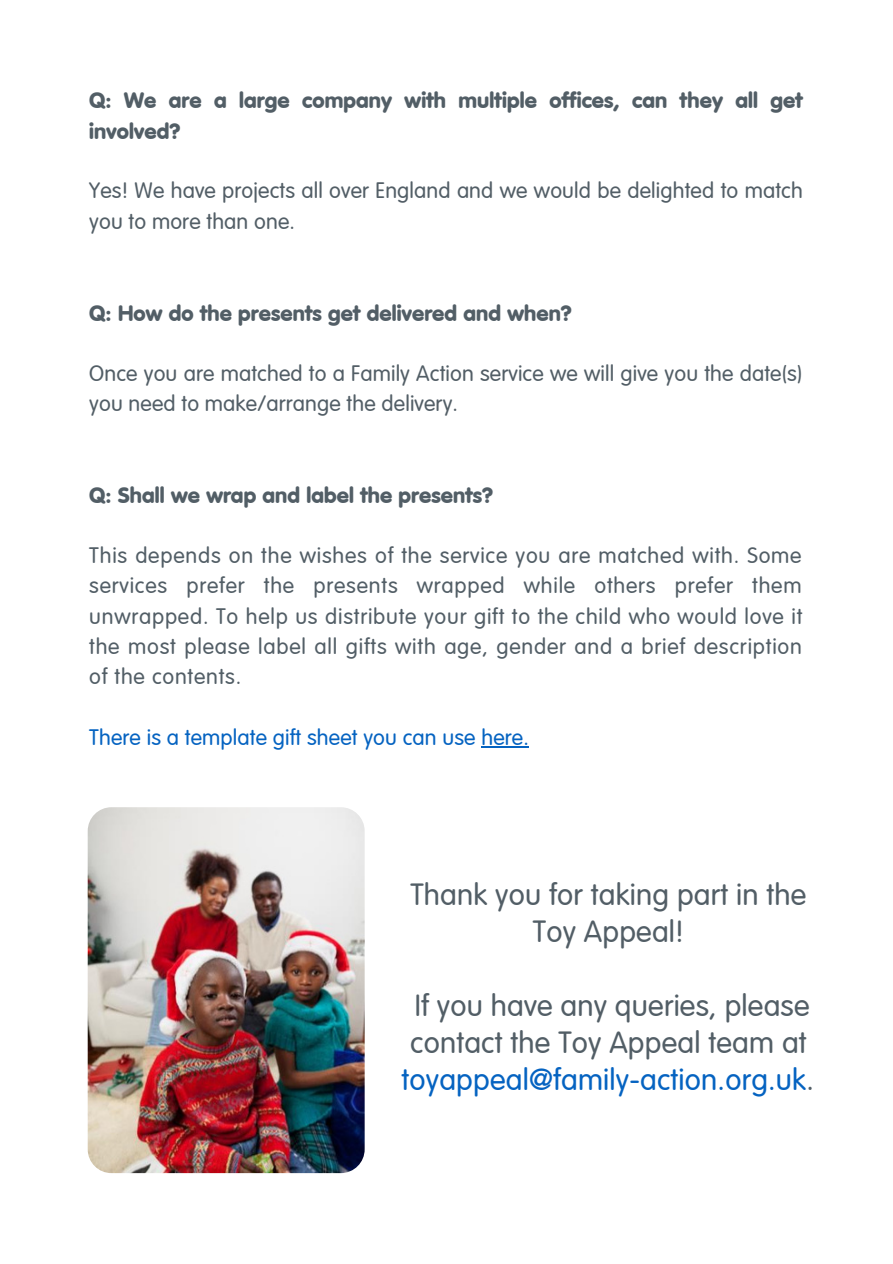
<style>
.page{position:relative;width:893px;height:1264px;background:#fff}
.page>*{position:absolute;margin:0;border:0;box-sizing:border-box;transform-origin:0 0}
.t1{font:300 30px/37px "VAG Rounded Std";letter-spacing:.005em;color:#525e66;text-align:center}
.t2{font:300 30px "VAG Rounded Std";letter-spacing:.005em;color:#0563c1}
.t3{font:300 21.9px/30.3px "VAG Rounded Std";letter-spacing:.005em;color:#525e66}
.t4{font:900 21.9px/30.3px "VAG Rounded";letter-spacing:.005em;color:#525e66}
.t5{font:300 21.9px "VAG Rounded Std";letter-spacing:.005em;color:#0563c1}
.s1{color:#525e66}
</style>
<div class="page">
<hr style="left:481px;top:746px;width:48px;height:1px;background:#0563c1">
<img style="left:88px;top:807px;width:276px;height:366px;border-radius:24px">
<p class="t4" style="left:89px;top:86px;width:715px">Q: We are a large company with multiple offices, can they all get involved?</p>
<p class="t3" style="left:89px;top:177px;width:715px">Yes! We have projects all over England and we would be delighted to match you to more than one.</p>
<p class="t4" style="left:89px;top:299px;width:484px">Q: How do the presents get delivered and when?</p>
<p class="t3" style="left:89px;top:359px;width:714px">Once you are matched to a Family Action service we will give you the date(s) you need to make/arrange the delivery.</p>
<p class="t4" style="left:89px;top:481px;width:405px">Q: Shall we wrap and label the presents?</p>
<p class="t3" style="left:89px;top:541px;width:714px;text-align:justify">This depends on the wishes of the service you are matched with. Some services prefer the presents wrapped while others prefer them unwrapped. To help us distribute your gift to the child who would love it the most please label all gifts with age, gender and a brief description of the contents.</p>
<p class="t5" style="left:89px;top:728px;width:441px">There is a template gift sheet you can use here.</p>
<p class="t1" style="left:410px;top:878px;width:397px">Thank you for taking part in the<br>Toy Appeal!</p>
<p class="t1" style="left:410px;top:989px;width:401px;text-align:left">If you have any queries, please contact the Toy Appeal team at</p>
<p class="t2" style="left:401px;top:1067px;width:414px">toyappeal@family-action.org.uk<span class="s1">.</span></p>
</div>
